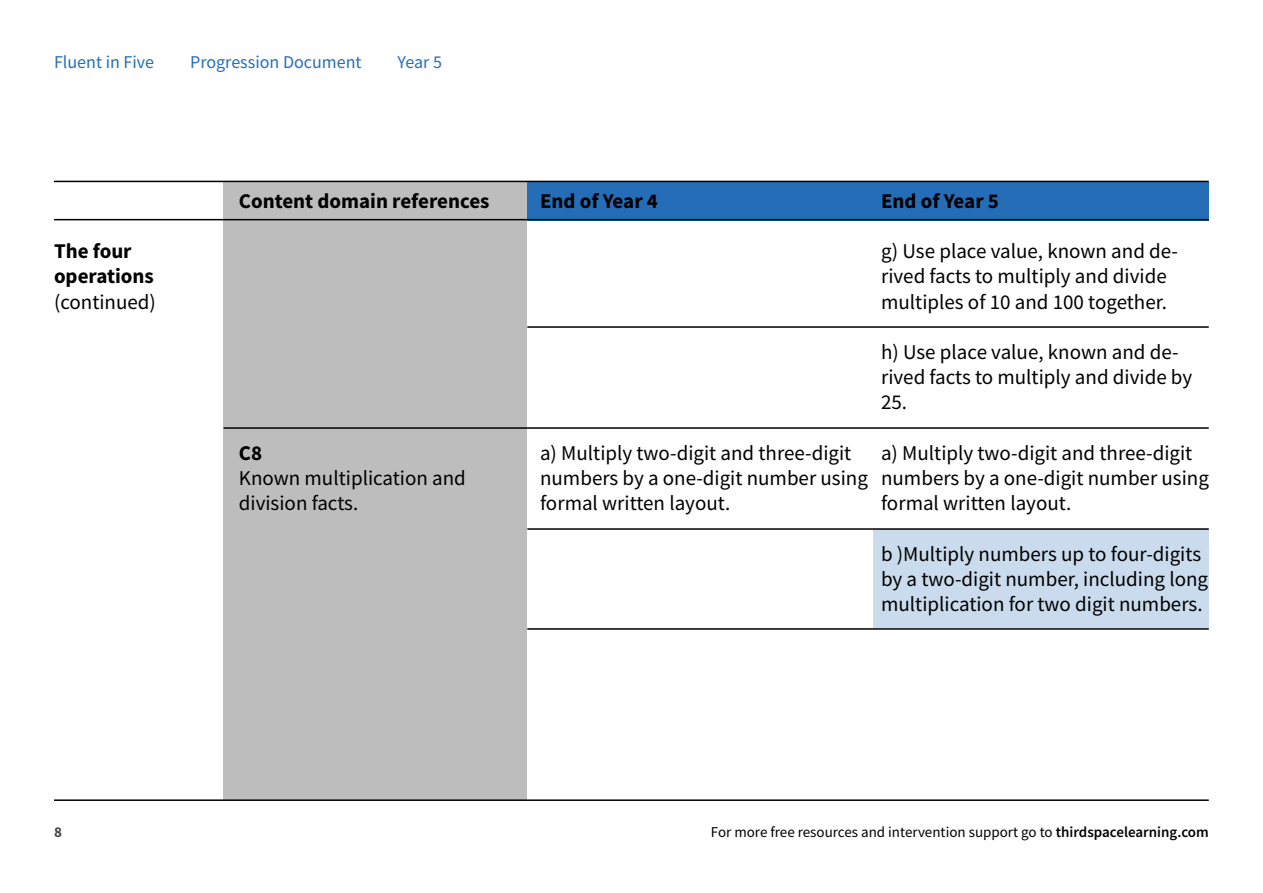
<style>
.page{position:relative;width:1263px;height:893px;background:#fff}
.page>*{position:absolute;margin:0;border:0;box-sizing:border-box;transform-origin:0 0}
.t1{font:21px/25.2px "Source Sans Pro";color:#000}
.t2{font:700 21px/25.2px "Source Sans Pro";color:#000}
.t3{font:18px "Source Sans Pro";color:#256eb7}
.t4{font:15px "Source Sans Pro";color:#000}
.t5{font:700 15px "Source Sans Pro";color:#444749}
.s1{font-weight:600}
</style>
<div class="page">
<div style="left:874px;top:530px;width:335px;height:98px;background:#c9dbed"></div>
<div style="left:527px;top:182px;width:682px;height:38px;background:#256eb7"></div>
<div style="left:224px;top:181px;width:303px;height:618px;background:#bebdbe"></div>
<hr style="left:54px;top:181px;width:1155px;height:1px;background:#000">
<hr style="left:54px;top:219px;width:1155px;height:1px;background:#000">
<hr style="left:527px;top:628px;width:682px;height:2px;background:#000">
<hr style="left:527px;top:528px;width:682px;height:2px;background:#000">
<hr style="left:224px;top:427px;width:985px;height:2px;background:#000">
<hr style="left:527px;top:326px;width:682px;height:2px;background:#000">
<hr style="left:54px;top:799px;width:1155px;height:2px;background:#000">
<p class="t3" style="left:54px;top:50px;width:102px">Fluent in Five</p>
<p class="t3" style="left:190px;top:50px;width:173px">Progression Document</p>
<p class="t3" style="left:398px;top:50px;width:46px">Year 5</p>
<p class="t2" style="left:54px;top:238px;width:101px">The four operations</p>
<p class="t1" style="left:54px;top:289px;width:103px">(continued)</p>
<p class="t2" style="left:239px;top:188px;width:252px">Content domain references</p>
<p class="t2" style="left:239px;top:440px;width:25px">C8</p>
<p class="t1" style="left:239px;top:465px;width:229px">Known multiplication and division facts.</p>
<p class="t2" style="left:540px;top:188px;width:119px">End of Year 4</p>
<p class="t1" style="left:540px;top:440px;width:329px">a) Multiply two-digit and three-digit numbers by a one-digit number using formal written layout.</p>
<p class="t2" style="left:881px;top:188px;width:119px">End of Year 5</p>
<p class="t1" style="left:881px;top:239px;width:298px">g) Use place value, known and de&shy;rived facts to multiply and divide multiples of 10 and 100 together.</p>
<p class="t1" style="left:881px;top:339px;width:313px">h) Use place value, known and de&shy;rived facts to multiply and divide by<br>25.</p>
<p class="t1" style="left:881px;top:440px;width:329px">a) Multiply two-digit and three-digit numbers by a one-digit number using formal written layout.</p>
<p class="t1" style="left:881px;top:541px;width:329px">b )Multiply numbers up to four-digits by a two-digit number, including long multiplication for two digit numbers.</p>
<p class="t5" style="left:54px;top:822px;width:9px">8</p>
<p class="t4" style="left:711px;top:822px;width:499px">For more free resources and intervention support go to <span class="s1">thirdspacelearning.com</span></p>
</div>
